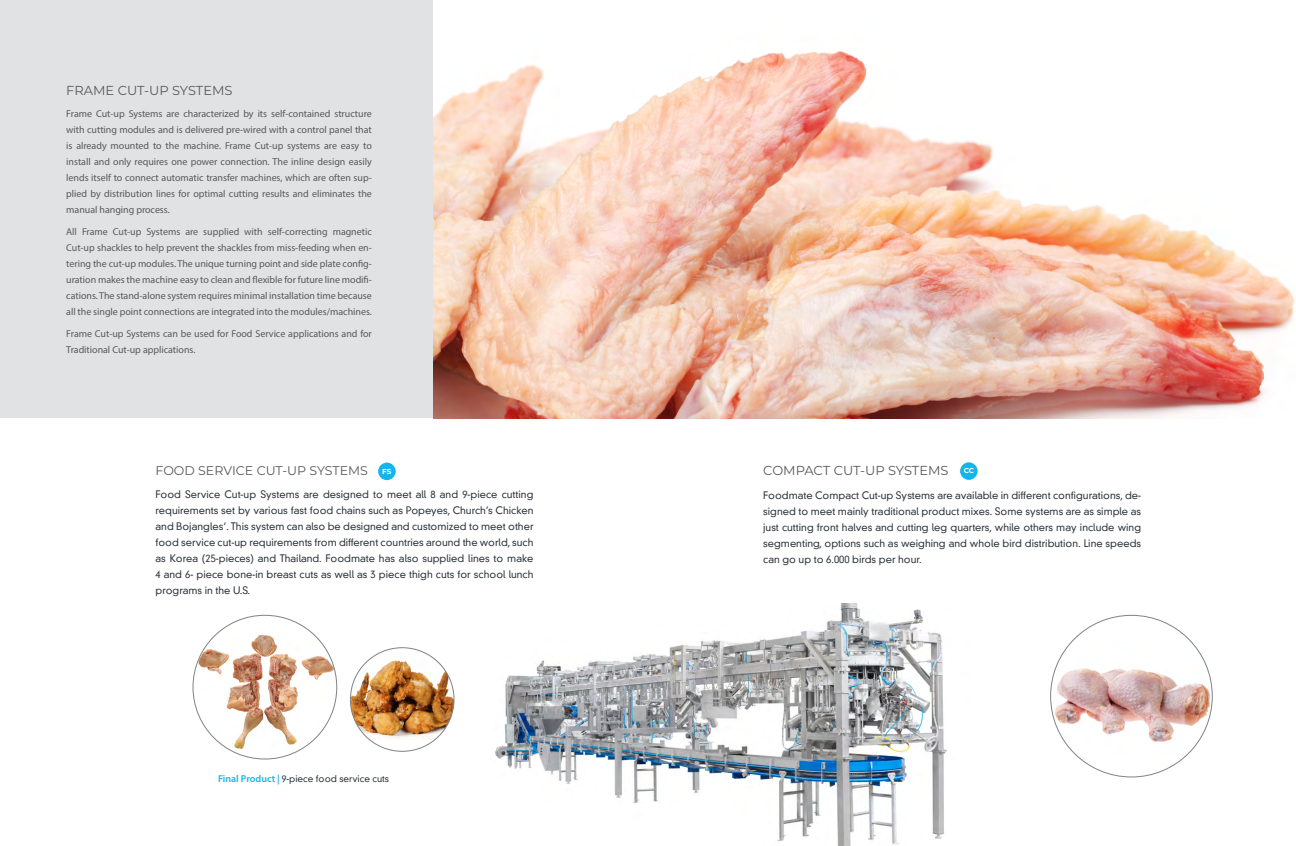
<style>
.page{position:relative;width:1296px;height:846px;background:#fff}
.page>*{position:absolute;margin:0;border:0;box-sizing:border-box;transform-origin:0 0}
.t1{font:13px "Montserrat";color:#58595b}
.t2{font:12.6px "Montserrat";color:#58595b}
.t3{font:10px/16px "Myriad Pro";letter-spacing:-.005em;color:#58595b;text-align:justify}
.t4{font:300 10px/16px "DIN Neuzeit Grotesk LT Pro";color:#2f343a;text-align:justify}
.t5{font:300 9px "DIN Neuzeit Grotesk LT Pro";color:#2f343a}
.t6{font:700 7.2px "Montserrat";color:#fff}
.s1{font-family:"Myriad Pro";font-weight:600;font-size:10px;color:#13b6ea}
</style>
<div class="page">
<div style="left:0;top:0;width:433px;height:418px;background:#dcddde"></div>
<img style="left:495px;top:603px;width:452px;height:243px">
<img style="left:1051px;top:641px;width:161px;height:115px">
<img style="left:197px;top:633px;width:139px;height:117px">
<img style="left:350px;top:652px;width:104px;height:88px">
<img style="left:433px;top:51px;width:862px;height:368px">
<div style="left:960px;top:462px;width:18px;height:18px;background:#13b6ea;border-radius:50%"></div>
<div style="left:378px;top:463px;width:18px;height:17px;background:#13b6ea;border-radius:50%"></div>
<h1 class="t1" style="left:66px;top:82px;width:168px">FRAME CUT-UP SYSTEMS</h1>
<p class="t3" style="left:66px;top:106px;width:307px">Frame Cut-up Systems are characterized by its self-contained structure with cutting modules and is delivered pre-wired with a control panel that is already mounted to the machine. Frame Cut-up systems are easy to install and only requires one power connection. The inline design easily lends itself to connect automatic transfer machines, which are often sup&shy;plied by distribution lines for optimal cutting results and eliminates the manual hanging process.</p>
<p class="t3" style="left:66px;top:224px;width:307px">All Frame Cut-up Systems are supplied with self-correcting magnetic Cut-up shackles to help prevent the shackles from miss-feeding when en&shy;tering the cut-up modules. The unique turning point and side plate config&shy;uration makes the machine easy to clean and flexible for future line modifi&shy;cations. The stand-alone system requires minimal installation time because all the single point connections are integrated into the modules/machines.</p>
<p class="t3" style="left:66px;top:326px;width:307px">Frame Cut-up Systems can be used for Food Service applications and for<br>Traditional Cut-up applications.</p>
<h1 class="t1" style="left:763px;top:461px;width:187px">COMPACT CUT-UP SYSTEMS</h1>
<p class="t4" style="left:763px;top:487px;width:380px">Foodmate Compact Cut-up Systems are available in different configurations, de&shy;signed to meet mainly traditional product mixes. Some systems are as simple as just cutting front halves and cutting leg quarters, while others may include wing segmenting, options such as weighing and whole bird distribution. Line speeds can go up to 6.000 birds per hour.</p>
<p class="t2" style="left:156px;top:462px;width:214px">FOOD SERVICE CUT-UP SYSTEMS</p>
<p class="t6" style="left:382px;top:466px;width:11px">FS</p>
<p class="t6" style="left:964px;top:466px;width:12px">CC</p>
<p class="t4" style="left:156px;top:486px;width:380px">Food Service Cut-up Systems are designed to meet all 8 and 9-piece cutting requirements set by various fast food chains such as Popeyes, Church’s Chicken and Bojangles’. This system can also be designed and customized to meet other food service cut-up requirements from different countries around the world, such as Korea (25-pieces) and Thailand. Foodmate has also supplied lines to make 4 and 6- piece bone-in breast cuts as well as 3 piece thigh cuts for school lunch programs in the U.S.</p>
<p class="t5" style="left:218px;top:774px;width:172px"><span class="s1">Final Product |</span> 9-piece food service cuts</p>
</div>
